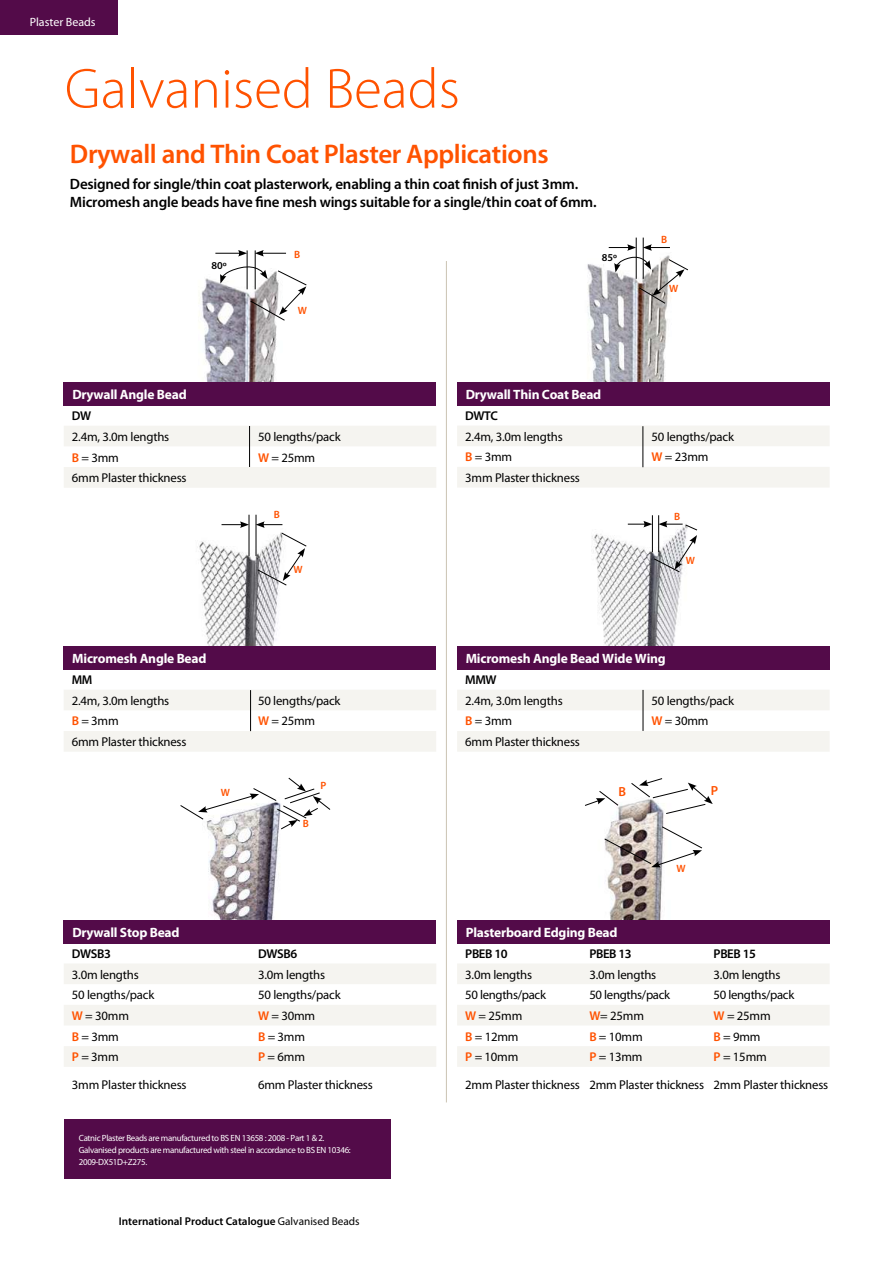
<style>
.page{position:relative;width:893px;height:1263px;background:#fff}
.page>*{position:absolute;margin:0;border:0;box-sizing:border-box;transform-origin:0 0}
.t1{font:300 57px "Myriad Pro";color:#ff5200}
.t2{font:600 27px "Myriad Pro";letter-spacing:-.015em;color:#ff5200}
.t3{font:600 15px/18px "Myriad Pro";letter-spacing:-.015em;color:#000}
.t4{font:700 13.5px "Myriad Pro";letter-spacing:-.015em;color:#fff}
.t5{font:600 13.2px "Myriad Pro";color:#ff5200}
.t6{font:12.75px/27.9px "Myriad Pro";letter-spacing:-.015em;color:#000}
.t7{font:600 12.75px "Myriad Pro";letter-spacing:-.03em;color:#000}
.t8{font:12px "Myriad Pro";color:#fff}
.t9{font:600 11.25px "Myriad Pro";color:#000}
.t10{font:600 10.5px "Myriad Pro";color:#ff5200}
.t11{font:600 10.5px "Myriad Pro";color:#000}
.t12{font:9px/12px "Myriad Pro";letter-spacing:-.035em;color:#fff}
.s1{font-weight:600;color:#ff5200}
.s2{font-weight:400}
</style>
<div class="page">
<svg style="left:457px;top:426px;width:372px;height:61px"></svg>
<svg style="left:64px;top:690px;width:372px;height:62px"></svg>
<svg style="left:64px;top:964px;width:372px;height:103px"></svg>
<svg style="left:457px;top:964px;width:372px;height:103px"></svg>
<img style="left:196px;top:522px;width:102px;height:125px">
<img style="left:576px;top:247px;width:109px;height:136px">
<img style="left:187px;top:257px;width:119px;height:126px">
<hr style="left:247px;top:250px;width:1px;height:39px;background:#000">
<hr style="left:255px;top:250px;width:1px;height:39px;background:#000">
<svg style="left:215px;top:250px;width:32px;height:6px"></svg>
<svg style="left:255px;top:250px;width:31px;height:6px"></svg>
<hr style="left:636px;top:238px;width:1px;height:41px;background:#000">
<hr style="left:643px;top:238px;width:1px;height:41px;background:#000">
<hr style="left:249px;top:515px;width:1px;height:41px;background:#000">
<hr style="left:256px;top:515px;width:1px;height:41px;background:#000">
<svg style="left:222px;top:521px;width:27px;height:7px"></svg>
<svg style="left:256px;top:521px;width:51px;height:65px"></svg>
<svg style="left:220px;top:264px;width:87px;height:57px"></svg>
<svg style="left:609px;top:244px;width:79px;height:60px"></svg>
<div style="left:457px;top:383px;width:372px;height:23px;background:#530b49"></div>
<img style="left:208px;top:829px;width:74px;height:91px">
<svg style="left:180px;top:777px;width:151px;height:52px"></svg>
<img style="left:605px;top:803px;width:98px;height:117px">
<svg style="left:604px;top:826px;width:98px;height:41px"></svg>
<svg style="left:585px;top:791px;width:34px;height:15px"></svg>
<svg style="left:631px;top:778px;width:82px;height:36px"></svg>
<div style="left:64px;top:920px;width:372px;height:24px;background:#530b49"></div>
<div style="left:457px;top:920px;width:372px;height:24px;background:#530b49"></div>
<svg style="left:64px;top:426px;width:372px;height:62px"></svg>
<div style="left:64px;top:383px;width:372px;height:23px;background:#530b49"></div>
<hr style="left:249px;top:426px;width:1px;height:41px;background:#000">
<div style="left:64px;top:647px;width:372px;height:23px;background:#530b49"></div>
<hr style="left:250px;top:690px;width:1px;height:41px;background:#000">
<hr style="left:643px;top:426px;width:1px;height:41px;background:#000">
<hr style="left:446px;top:261px;width:1px;height:841px;background:#cbc3b2">
<svg style="left:457px;top:690px;width:372px;height:62px"></svg>
<img style="left:591px;top:518px;width:92px;height:127px">
<hr style="left:652px;top:515px;width:1px;height:37px;background:#000">
<hr style="left:658px;top:515px;width:1px;height:37px;background:#000">
<svg style="left:628px;top:521px;width:69px;height:51px"></svg>
<div style="left:457px;top:647px;width:372px;height:23px;background:#530b49"></div>
<hr style="left:643px;top:690px;width:1px;height:41px;background:#000">
<div style="left:0;top:0;width:117px;height:35px;background:#530b49"></div>
<div style="left:64px;top:1120px;width:326px;height:59px;background:#530b49"></div>
<p class="t8" style="left:30px;top:15px;width:67px">Plaster Beads</p>
<h1 class="t1" style="left:65px;top:57px;width:397px">Galvanised Beads</h1>
<h2 class="t2" style="left:70px;top:136px;width:480px">Drywall and Thin Coat Plaster Applications</h2>
<p class="t3" style="left:70px;top:175px;width:528px">Designed for single/thin coat plasterwork, enabling a thin coat finish of just 3mm.<br>Micromesh angle beads have fine mesh wings suitable for a single/thin coat of 6mm.</p>
<p class="t11" style="left:211px;top:259px;width:17px">80º</p>
<p class="t4" style="left:72px;top:386px;width:116px">Drywall Angle Bead</p>
<p class="t10" style="left:294px;top:247px;width:8px">B</p>
<p class="t10" style="left:298px;top:303px;width:11px">W</p>
<p class="t11" style="left:602px;top:251px;width:17px">85º</p>
<p class="t4" style="left:466px;top:386px;width:137px">Drywall Thin Coat Bead</p>
<p class="t10" style="left:661px;top:232px;width:8px">B</p>
<p class="t10" style="left:669px;top:282px;width:11px">W</p>
<p class="t7" style="left:72px;top:408px;width:21px">DW</p>
<p class="t6" style="left:72px;top:422px;width:99px">2.4m, 3.0m lengths</p>
<p class="t6" style="left:258px;top:422px;width:84px">50 lengths/pack</p>
<p class="t6" style="left:72px;top:443px;width:48px"><span class="s1">B</span> = 3mm</p>
<p class="t6" style="left:258px;top:443px;width:59px"><span class="s1">W</span> = 25mm</p>
<p class="t6" style="left:72px;top:464px;width:116px">6mm Plaster thickness</p>
<p class="t7" style="left:465px;top:408px;width:34px">DWTC</p>
<p class="t6" style="left:465px;top:422px;width:99px">2.4m, 3.0m lengths</p>
<p class="t6" style="left:651px;top:422px;width:84px">50 lengths/pack</p>
<p class="t6" style="left:465px;top:443px;width:48px"><span class="s1">B</span> = 3mm</p>
<p class="t6" style="left:651px;top:443px;width:59px"><span class="s1">W</span> = 23mm</p>
<p class="t6" style="left:465px;top:464px;width:116px">3mm Plaster thickness</p>
<p class="t10" style="left:274px;top:508px;width:8px">B</p>
<p class="t10" style="left:674px;top:510px;width:8px">B</p>
<p class="t10" style="left:294px;top:563px;width:11px">W</p>
<p class="t10" style="left:686px;top:554px;width:11px">W</p>
<p class="t4" style="left:72px;top:650px;width:136px">Micromesh Angle Bead</p>
<p class="t4" style="left:466px;top:650px;width:201px">Micromesh Angle Bead Wide Wing</p>
<p class="t7" style="left:72px;top:672px;width:22px">MM</p>
<p class="t6" style="left:72px;top:686px;width:99px">2.4m, 3.0m lengths</p>
<p class="t6" style="left:258px;top:686px;width:84px">50 lengths/pack</p>
<p class="t6" style="left:72px;top:707px;width:48px"><span class="s1">B</span> = 3mm</p>
<p class="t6" style="left:258px;top:707px;width:59px"><span class="s1">W</span> = 25mm</p>
<p class="t6" style="left:72px;top:728px;width:116px">6mm Plaster thickness</p>
<p class="t7" style="left:465px;top:672px;width:33px">MMW</p>
<p class="t6" style="left:465px;top:686px;width:99px">2.4m, 3.0m lengths</p>
<p class="t6" style="left:651px;top:686px;width:84px">50 lengths/pack</p>
<p class="t6" style="left:465px;top:707px;width:48px"><span class="s1">B</span> = 3mm</p>
<p class="t6" style="left:651px;top:707px;width:59px"><span class="s1">W</span> = 30mm</p>
<p class="t6" style="left:465px;top:728px;width:116px">6mm Plaster thickness</p>
<p class="t10" style="left:221px;top:786px;width:11px">W</p>
<p class="t10" style="left:321px;top:779px;width:7px">P</p>
<p class="t5" style="left:618px;top:783px;width:9px">B</p>
<p class="t5" style="left:711px;top:782px;width:9px">P</p>
<p class="t10" style="left:303px;top:816px;width:8px">B</p>
<p class="t10" style="left:676px;top:861px;width:11px">W</p>
<p class="t4" style="left:72px;top:924px;width:109px">Drywall Stop Bead</p>
<p class="t4" style="left:466px;top:924px;width:153px">Plasterboard Edging Bead</p>
<p class="t7" style="left:72px;top:945px;width:41px">DWSB3</p>
<p class="t7" style="left:258px;top:945px;width:41px">DWSB6</p>
<p class="t6" style="left:72px;top:960px;width:68px">3.0m lengths</p>
<p class="t6" style="left:258px;top:960px;width:68px">3.0m lengths</p>
<p class="t6" style="left:72px;top:981px;width:84px">50 lengths/pack</p>
<p class="t6" style="left:258px;top:981px;width:84px">50 lengths/pack</p>
<p class="t6" style="left:72px;top:1001px;width:59px"><span class="s1">W</span> = 30mm</p>
<p class="t6" style="left:258px;top:1001px;width:59px"><span class="s1">W</span> = 30mm</p>
<p class="t6" style="left:72px;top:1022px;width:48px"><span class="s1">B</span> = 3mm</p>
<p class="t6" style="left:258px;top:1022px;width:48px"><span class="s1">B</span> = 3mm</p>
<p class="t6" style="left:72px;top:1043px;width:48px"><span class="s1">P</span> = 3mm</p>
<p class="t6" style="left:258px;top:1043px;width:48px"><span class="s1">P</span> = 6mm</p>
<p class="t6" style="left:72px;top:1071px;width:116px">3mm Plaster thickness</p>
<p class="t6" style="left:258px;top:1071px;width:116px">6mm Plaster thickness</p>
<p class="t12" style="left:79px;top:1132px;width:273px">Catnic Plaster Beads are manufactured to BS EN 13658 : 2008 - Part 1 &amp; 2.<br>Galvanised products are manufactured with steel in accordance to BS EN 10346:<br>2009-DX51D+Z275.</p>
<p class="t9" style="left:119px;top:1214px;width:242px">International Product Catalogue <span class="s2">Galvanised Beads</span></p>
<p class="t7" style="left:465px;top:945px;width:44px">PBEB 10</p>
<p class="t7" style="left:589px;top:945px;width:44px">PBEB 13</p>
<p class="t7" style="left:714px;top:945px;width:44px">PBEB 15</p>
<p class="t6" style="left:465px;top:960px;width:68px">3.0m lengths</p>
<p class="t6" style="left:589px;top:960px;width:68px">3.0m lengths</p>
<p class="t6" style="left:714px;top:960px;width:68px">3.0m lengths</p>
<p class="t6" style="left:465px;top:981px;width:82px">50 lengths/pack</p>
<p class="t6" style="left:589px;top:981px;width:82px">50 lengths/pack</p>
<p class="t6" style="left:714px;top:981px;width:82px">50 lengths/pack</p>
<p class="t6" style="left:465px;top:1001px;width:59px"><span class="s1">W</span> = 25mm</p>
<p class="t6" style="left:589px;top:1001px;width:56px"><span class="s1">W</span>= 25mm</p>
<p class="t6" style="left:714px;top:1001px;width:59px"><span class="s1">W</span> = 25mm</p>
<p class="t6" style="left:465px;top:1022px;width:55px"><span class="s1">B</span> = 12mm</p>
<p class="t6" style="left:589px;top:1022px;width:55px"><span class="s1">B</span> = 10mm</p>
<p class="t6" style="left:714px;top:1022px;width:48px"><span class="s1">B</span> = 9mm</p>
<p class="t6" style="left:465px;top:1043px;width:55px"><span class="s1">P</span> = 10mm</p>
<p class="t6" style="left:589px;top:1043px;width:55px"><span class="s1">P</span> = 13mm</p>
<p class="t6" style="left:465px;top:1043px;width:365px;text-indent:248px"><span class="s1">P</span> = 15mm<br>2mm Plaster thickness 2mm Plaster thickness 2mm Plaster thickness</p>
</div>
